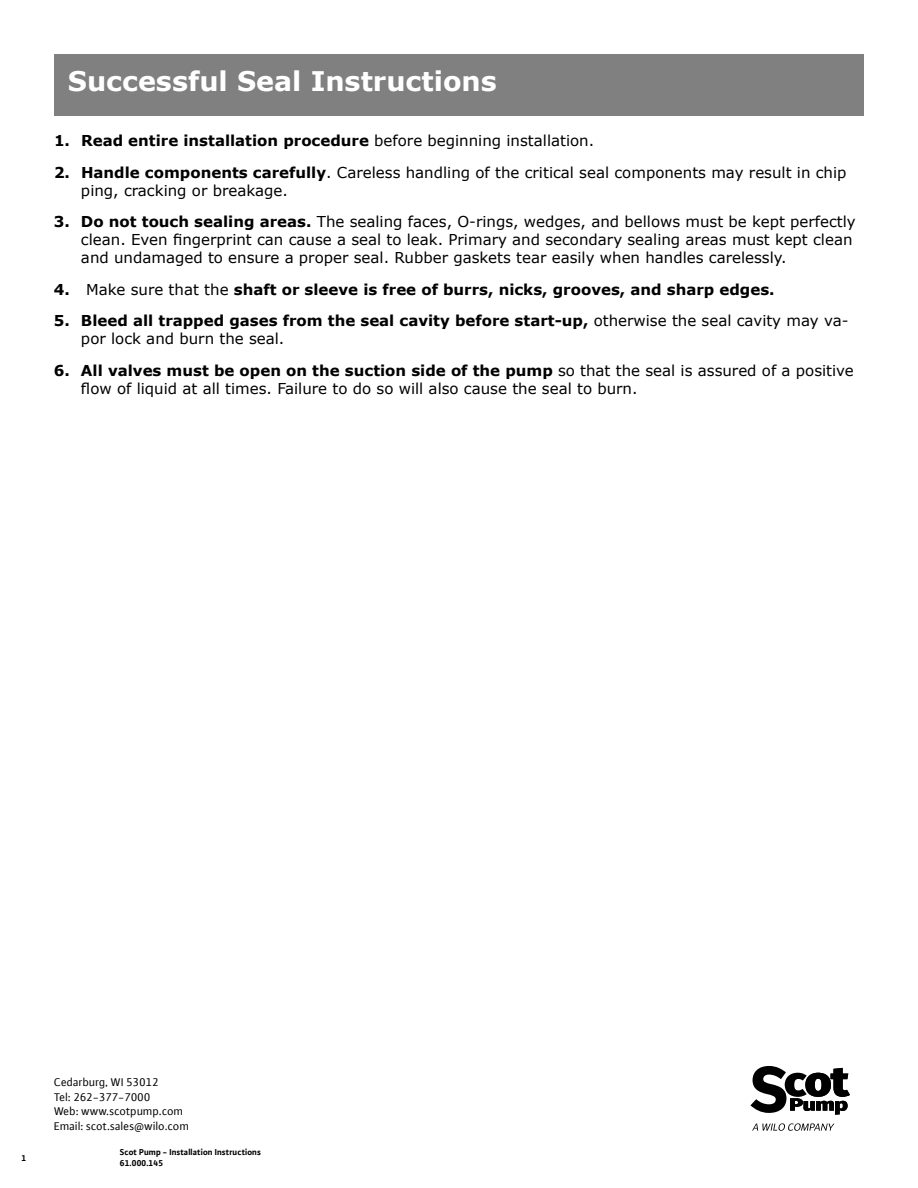
<style>
.page{position:relative;width:918px;height:1188px;background:#fff}
.page>*{position:absolute;margin:0;border:0;box-sizing:border-box;transform-origin:0 0}
.t1{font:700 27px "Verdana";color:#fff}
.t2{font:15px/18px "Verdana";color:#000}
.t3{font:700 15px/18px "Verdana";color:#000}
.t4{font:12px/14.4px "WILO Plus FM";color:#000}
.t5{font:700 9px/10.8px "WILO Plus FM";color:#000}
.s1{font-weight:400}
.s2{font-weight:700}
</style>
<div class="page">
<svg style="left:752px;top:1123px;width:82px;height:8px"></svg>
<svg style="left:750px;top:1066px;width:100px;height:49px"></svg>
<div style="left:54px;top:54px;width:810px;height:61px;background:#808080"></div>
<h1 class="t1" style="left:68px;top:62px;width:430px">Successful Seal Instructions</h1>
<p class="t3" style="left:54px;top:132px;width:542px">1. Read entire installation procedure <span class="s1">before beginning installation.</span></p>
<p class="t2" style="left:81px;top:163px;width:767px;text-indent:-27px"><span class="s2">2. Handle components carefully</span>. Careless handling of the critical seal components may result in chip ping, cracking or breakage.</p>
<p class="t2" style="left:81px;top:213px;width:776px;text-indent:-27px"><span class="s2">3. Do not touch sealing areas.</span> The sealing faces, O-rings, wedges, and bellows must be kept perfectly clean. Even fingerprint can cause a seal to leak. Primary and secondary sealing areas must kept clean and undamaged to ensure a proper seal. Rubber gaskets tear easily when handles carelessly.</p>
<p class="t3" style="left:54px;top:280px;width:722px">4. <span class="s1">Make sure that the</span> shaft or sleeve is free of burrs, nicks, grooves, and sharp edges.</p>
<p class="t3" style="left:81px;top:312px;width:769px;text-indent:-27px">5. Bleed all trapped gases from the seal cavity before start-up, <span class="s1">otherwise the seal cavity may va&shy;por lock and burn the seal.</span></p>
<p class="t2" style="left:81px;top:361px;width:774px;text-indent:-27px"><span class="s2">6. All valves must be open on the suction side of the pump</span> so that the seal is assured of a positive flow of liquid at all times. Failure to do so will also cause the seal to burn.</p>
<p class="t5" style="left:22px;top:1153px;width:6px">1</p>
<p class="t4" style="left:54px;top:1075px;width:137px">Cedarburg, WI 53012<br>Tel: 262-377-7000<br>Web: www.scotpump.com<br>Email: scot.sales@wilo.com</p>
<p class="t5" style="left:120px;top:1146px;width:143px">Scot Pump - Installation Instructions<br>61.000.145</p>
</div>
